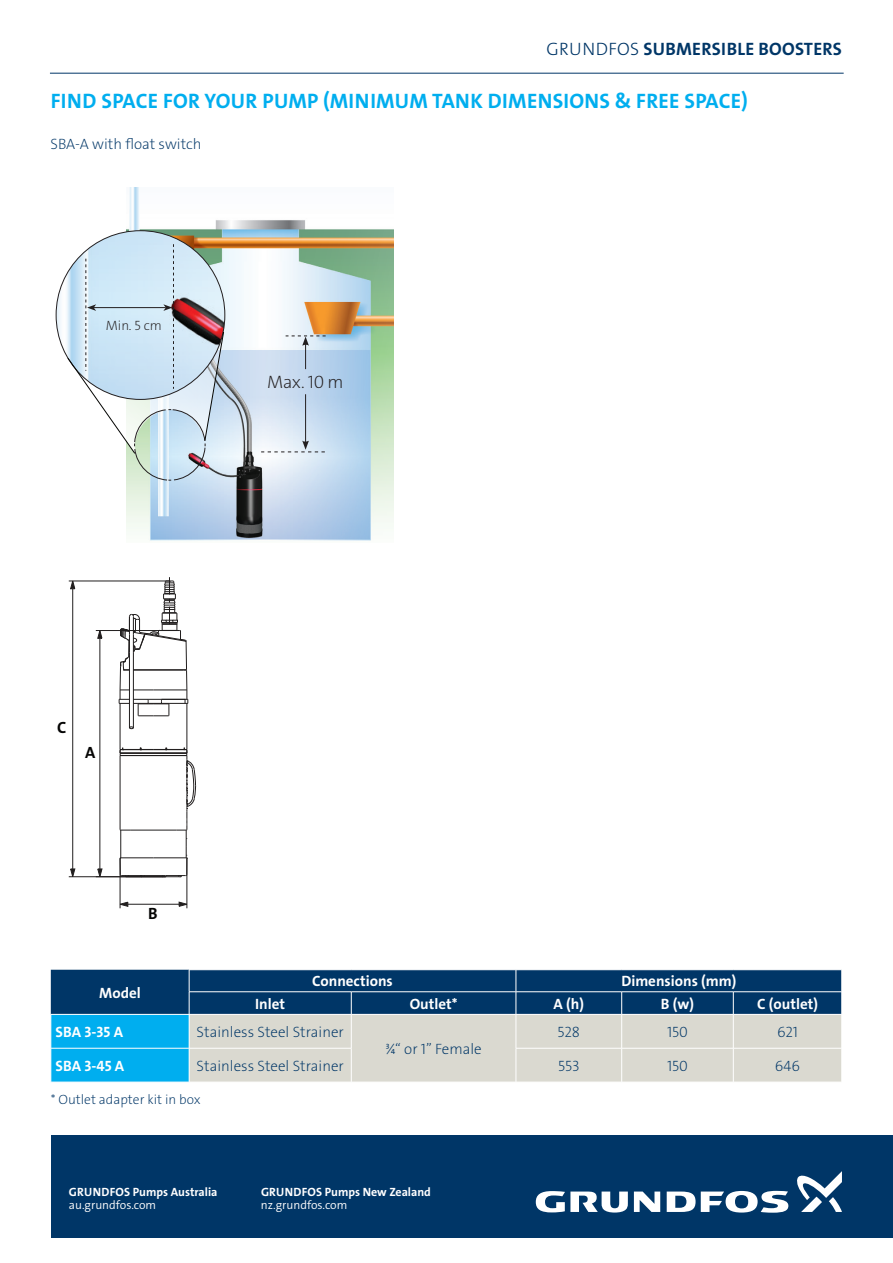
<style>
.page{position:relative;width:893px;height:1263px;background:#fff}
.page>*{position:absolute;margin:0;border:0;box-sizing:border-box;transform-origin:0 0}
.t1{font:21px "Grundfos The Sans V2 OT 7 B";letter-spacing:.015em;color:#00aeef}
.t2{font:18px "Grundfos The Sans V2 OT 7 B";letter-spacing:.015em;color:#003667}
.t3{font:18px "Grundfos The Sans V2 OT 2 XL";color:#231f20}
.t4{font:16.35px "Grundfos The Sans V2 OT 7 B";color:#050504}
.t5{font:15px "Grundfos The Sans V2 OT 2 XL";color:#003667}
.t6{font:15px "Grundfos The Sans V2 OT 7 B";color:#fff}
.t7{font:13.5px "Grundfos The Sans V2 OT 2 XL";color:#003667}
.t8{font:13.5px "Grundfos The Sans V2 OT 2 XL";color:#231f20}
.t9{font:12px "Grundfos The Sans V2 OT 7 B";color:#fff}
.t10{font:12px "Grundfos The Sans V2 OT 4 SL";color:#fff}
.s1{font-family:"Grundfos The Sans V2 OT 3 L"}
</style>
<div class="page">
<hr style="left:50px;top:73px;width:794px;height:1px;background:#003667">
<img style="left:127px;top:187px;width:267px;height:354px">
<svg style="left:286px;top:336px;width:41px;height:33px"></svg>
<hr style="left:305px;top:394px;width:1px;height:49px;background:#231f20">
<svg style="left:261px;top:441px;width:66px;height:12px"></svg>
<svg style="left:56px;top:231px;width:169px;height:250px"></svg>
<hr style="left:96px;top:630px;width:63px;height:1px;background:#211e1e">
<hr style="left:69px;top:876px;width:97px;height:1px;background:#211e1e">
<hr style="left:69px;top:581px;width:100px;height:1px;background:#211e1e">
<hr style="left:120px;top:858px;width:1px;height:50px;background:#211e1e">
<hr style="left:187px;top:858px;width:1px;height:50px;background:#211e1e">
<hr style="left:187px;top:703px;width:1px;height:46px;background:#211e1e">
<hr style="left:120px;top:703px;width:1px;height:46px;background:#211e1e">
<hr style="left:133px;top:652px;width:1px;height:76px;background:#211e1e">
<hr style="left:129px;top:652px;width:1px;height:76px;background:#211e1e">
<svg style="left:119px;top:577px;width:70px;height:139px"></svg>
<svg style="left:119px;top:747px;width:77px;height:130px"></svg>
<hr style="left:100px;top:638px;width:1px;height:231px;background:#211e1e">
<svg style="left:97px;top:631px;width:5px;height:8px"></svg>
<svg style="left:97px;top:868px;width:6px;height:10px"></svg>
<hr style="left:72px;top:589px;width:1px;height:280px;background:#211e1e">
<svg style="left:70px;top:580px;width:5px;height:9px"></svg>
<svg style="left:70px;top:868px;width:5px;height:10px"></svg>
<hr style="left:128px;top:904px;width:51px;height:1px;background:#211e1e">
<svg style="left:119px;top:901px;width:9px;height:6px"></svg>
<svg style="left:179px;top:901px;width:9px;height:6px"></svg>
<svg style="left:51px;top:970px;width:791px;height:112px;background:#6e95aa"></svg>
<hr style="left:51px;top:1014px;width:138px;height:1px;background:#fff">
<hr style="left:51px;top:1014px;width:1px;height:34px;background:#fff">
<hr style="left:51px;top:1048px;width:138px;height:1px;background:#fff">
<hr style="left:51px;top:1048px;width:1px;height:34px;background:#fff">
<hr style="left:189px;top:1014px;width:162px;height:1px;background:#fff">
<hr style="left:189px;top:1014px;width:1px;height:34px;background:#fff">
<hr style="left:351px;top:1014px;width:165px;height:1px;background:#fff">
<hr style="left:351px;top:1014px;width:1px;height:34px;background:#fff">
<hr style="left:516px;top:1014px;width:106px;height:1px;background:#fff">
<hr style="left:516px;top:1014px;width:1px;height:34px;background:#fff">
<hr style="left:622px;top:1014px;width:111px;height:1px;background:#fff">
<hr style="left:621px;top:1014px;width:1px;height:34px;background:#fff">
<hr style="left:733px;top:1014px;width:109px;height:1px;background:#fff">
<hr style="left:733px;top:1014px;width:1px;height:34px;background:#fff">
<hr style="left:841px;top:1014px;width:1px;height:34px;background:#fff">
<hr style="left:189px;top:1048px;width:162px;height:1px;background:#fff">
<hr style="left:189px;top:1048px;width:1px;height:34px;background:#fff">
<hr style="left:351px;top:1048px;width:1px;height:34px;background:#fff">
<hr style="left:516px;top:1048px;width:106px;height:1px;background:#fff">
<hr style="left:516px;top:1048px;width:1px;height:34px;background:#fff">
<hr style="left:622px;top:1048px;width:111px;height:1px;background:#fff">
<hr style="left:621px;top:1048px;width:1px;height:34px;background:#fff">
<hr style="left:733px;top:1048px;width:109px;height:1px;background:#fff">
<hr style="left:733px;top:1048px;width:1px;height:34px;background:#fff">
<hr style="left:841px;top:1048px;width:1px;height:34px;background:#fff">
<hr style="left:189px;top:991px;width:162px;height:1px;background:#fff">
<hr style="left:351px;top:991px;width:165px;height:1px;background:#fff">
<hr style="left:516px;top:991px;width:106px;height:1px;background:#fff">
<hr style="left:622px;top:991px;width:111px;height:1px;background:#fff">
<hr style="left:733px;top:991px;width:109px;height:1px;background:#fff">
<div style="left:51px;top:1135px;width:842px;height:102px;background:#003667"></div>
<svg style="left:634px;top:1191px;width:26px;height:21px"></svg>
<svg style="left:536px;top:1191px;width:92px;height:21px"></svg>
<svg style="left:667px;top:1191px;width:121px;height:22px"></svg>
<svg style="left:797px;top:1171px;width:45px;height:41px"></svg>
<p class="t2" style="left:546px;top:38px;width:297px"><span class="s1">GRUNDFOS</span> SUBMERSIBLE BOOSTERS</p>
<p class="t1" style="left:51px;top:87px;width:698px">FIND SPACE FOR YOUR PUMP (MINIMUM TANK DIMENSIONS &amp; FREE SPACE)</p>
<p class="t5" style="left:51px;top:134px;width:153px">SBA-A with float switch</p>
<p class="t8" style="left:106px;top:316px;width:58px">Min. 5 cm</p>
<p class="t3" style="left:267px;top:371px;width:78px">Max. 10 m</p>
<p class="t4" style="left:57px;top:716px;width:11px">C</p>
<p class="t4" style="left:85px;top:742px;width:12px">A</p>
<p class="t4" style="left:148px;top:903px;width:11px">B</p>
<p class="t6" style="left:99px;top:983px;width:43px">Model</p>
<p class="t6" style="left:312px;top:971px;width:82px">Connections</p>
<p class="t6" style="left:621px;top:971px;width:117px">Dimensions (mm)</p>
<p class="t6" style="left:255px;top:994px;width:31px">Inlet</p>
<p class="t6" style="left:410px;top:994px;width:49px">Outlet*</p>
<p class="t6" style="left:554px;top:994px;width:32px">A (h)</p>
<p class="t6" style="left:661px;top:994px;width:35px">B (w)</p>
<p class="t6" style="left:757px;top:994px;width:62px">C (outlet)</p>
<p class="t6" style="left:56px;top:1022px;width:69px">SBA 3-35 A</p>
<p class="t5" style="left:197px;top:1022px;width:149px">Stainless Steel Strainer</p>
<p class="t5" style="left:385px;top:1039px;width:98px">¾“ or 1” Female</p>
<p class="t5" style="left:558px;top:1022px;width:24px">528</p>
<p class="t5" style="left:667px;top:1022px;width:22px">150</p>
<p class="t5" style="left:777px;top:1022px;width:23px">621</p>
<p class="t6" style="left:56px;top:1056px;width:70px">SBA 3-45 A</p>
<p class="t5" style="left:197px;top:1056px;width:149px">Stainless Steel Strainer</p>
<p class="t5" style="left:558px;top:1056px;width:23px">553</p>
<p class="t5" style="left:667px;top:1056px;width:22px">150</p>
<p class="t5" style="left:775px;top:1056px;width:27px">646</p>
<p class="t7" style="left:51px;top:1091px;width:151px">* Outlet adapter kit in box</p>
<p class="t9" style="left:69px;top:1184px;width:150px">GRUNDFOS Pumps Australia</p>
<p class="t10" style="left:69px;top:1197px;width:89px">au.grundfos.com</p>
<p class="t9" style="left:261px;top:1184px;width:171px">GRUNDFOS Pumps New Zealand</p>
<p class="t10" style="left:261px;top:1197px;width:88px">nz.grundfos.com</p>
</div>
